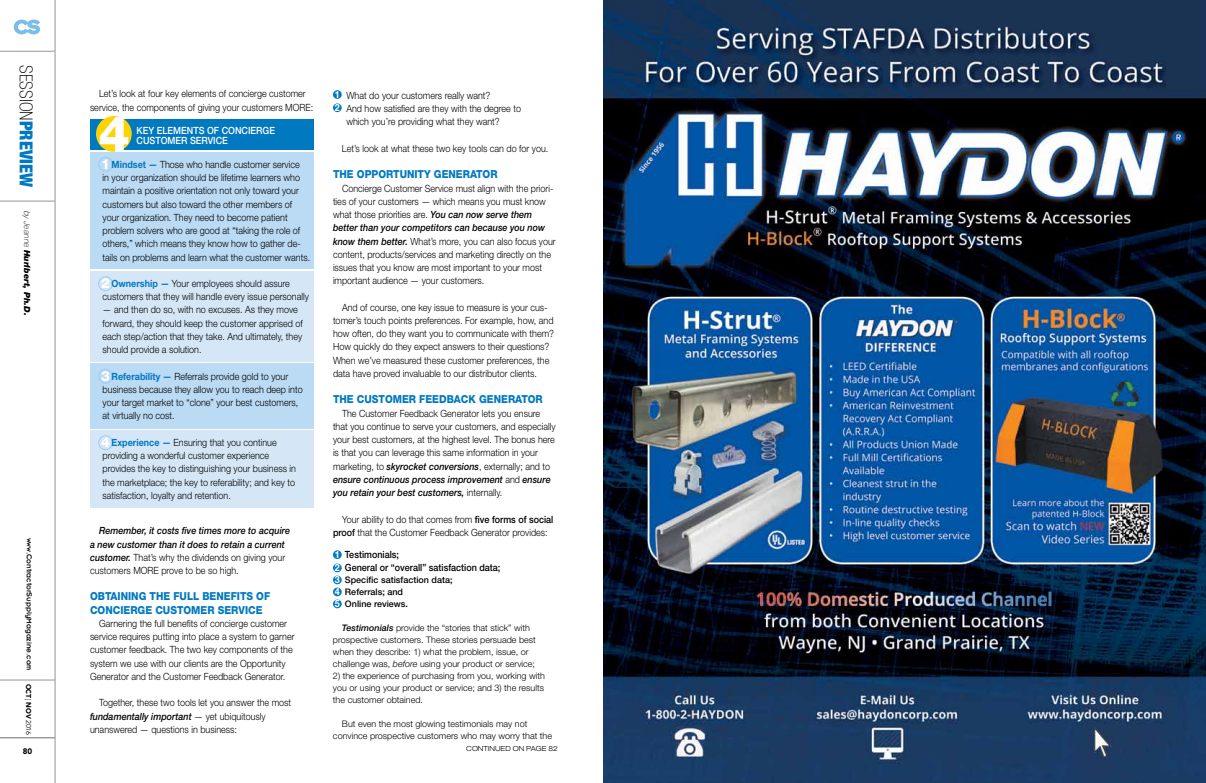
<style>
.page{position:relative;width:1206px;height:783px;background:#fff}
.page>*{position:absolute;margin:0;border:0;box-sizing:border-box;transform-origin:0 0}
.t1{font:800 50px "Helvetica Neue LT Std";color:#fff}
.t2{font:100 condensed 18px "Helvetica Neue LT Std";color:#000}
.t3{font:800 13.9px "Helvetica Neue LT Std";color:#fff}
.t4{font:800 11px/13.2px "Helvetica Neue LT Std";color:#0079c1;scale:.91 1}
.t5{font:300 9.9px/13.2px "Helvetica Neue LT Std";color:#000;scale:.91 1}
.t6{font:italic 500 9.9px/13.2px "Helvetica Neue LT Std";color:#000;scale:.91 1}
.t7{font:500 9.9px/13.2px "Helvetica Neue LT Std";color:#000;scale:.91 1}
.t8{font:500 9.9px "Helvetica Neue LT Std";color:#fff;scale:.91 1}
.t9{font:300 9px/12px "Helvetica Neue LT Std";color:#000}
.t10{font:500 9px/12px "Helvetica Neue LT Std";color:#000}
.t11{font:italic 900 8.5px "Helvetica Neue LT Std";color:#000}
.t12{font:8px "Insignia LT Std";color:#000}
.t13{font:900 8px "Avenir LT Std";color:#000}
.t14{font:300 expanded 7px "Helvetica Neue LT Std";color:#000}
.t15{font:900 7px "Avenir LT Std";color:#000}
.s1{font-weight:900;color:#0079c1}
.s2{font-weight:100}
.s3{font-weight:300}
.s4{font-weight:400}
.s5{font-weight:700;color:#0079c1}
.s6{font-weight:300;font-style:normal}
.s7{font-weight:500;font-style:italic}
.s8{font-weight:700;color:#fff}
.s9{font-weight:500}
.s10{font-weight:700;font-size:9.9px;color:#fff}
.s11{font-style:italic}
</style>
<div class="page">
<hr style="left:0;top:680px;width:55px;height:1px;background:#939598">
<hr style="left:0;top:51px;width:55px;height:1px;background:#939598">
<hr style="left:55px;top:0;width:1px;height:783px;background:#939598">
<hr style="left:0;top:738px;width:55px;height:1px;background:#939598">
<svg style="left:14px;top:20px;width:26px;height:14px"></svg>
<hr style="left:0;top:201px;width:55px;height:1px;background:#939598">
<div style="left:333px;top:90px;width:9px;height:9px;background:#0079c1;border-radius:50%"></div>
<div style="left:333px;top:103px;width:9px;height:9px;background:#0079c1;border-radius:50%"></div>
<div style="left:333px;top:550px;width:9px;height:9px;background:#0079c1;border-radius:50%"></div>
<div style="left:333px;top:564px;width:9px;height:8px;background:#0079c1;border-radius:50%"></div>
<div style="left:333px;top:576px;width:9px;height:8px;background:#0079c1;border-radius:50%"></div>
<div style="left:333px;top:588px;width:9px;height:8px;background:#0079c1;border-radius:50%"></div>
<div style="left:333px;top:600px;width:9px;height:8px;background:#0079c1;border-radius:50%"></div>
<img style="left:603px;top:0;width:603px;height:783px">
<div style="left:90px;top:119px;width:224px;height:31px;background:#0079c1"></div>
<div style="left:90px;top:152px;width:224px;height:117px;background:#bbdaf3"></div>
<div style="left:90px;top:364px;width:224px;height:65px;background:#bbdaf3"></div>
<div style="left:90px;top:271px;width:224px;height:91px;background:#d5e7f7"></div>
<div style="left:90px;top:431px;width:224px;height:77px;background:#d5e7f7"></div>
<div style="left:96px;top:116px;width:36px;height:36px;background:#fed303;border-radius:50%"></div>
<div style="left:98px;top:157px;width:15px;height:15px;border:1px solid #a1ceee;border-radius:50%"></div>
<div style="left:98px;top:276px;width:15px;height:15px;border:1px solid #a1ceee;border-radius:50%"></div>
<div style="left:98px;top:369px;width:15px;height:15px;border:1px solid #a1ceee;border-radius:50%"></div>
<div style="left:98px;top:435px;width:15px;height:15px;border:1px solid #a1ceee;border-radius:50%"></div>
<h2 class="t2" style="left:36px;top:65px;width:123px;rotate:90deg">session<span class="s1">preview</span></h2>
<p class="t11" style="left:32px;top:211px;width:107px;rotate:90deg"><span class="s2">by Jeanne</span> Hurlbert, Ph.D.</p>
<p class="t12" style="left:33px;top:538px;width:135px;rotate:90deg">www.ContractorSupplyMagazine.com</p>
<p class="t15" style="left:33px;top:684px;width:53px;rotate:90deg">Oct <span class="s3">|</span> Nov <span class="s4">2016</span></p>
<p class="t13" style="left:23px;top:746px;width:11px">80</p>
<p class="t5" style="left:90px;top:87px;width:247px;text-align:center">Let’s look at four key elements of concierge customer service, the components of giving your customers MORE:</p>
<h1 class="t1" style="left:99px;top:104px;width:33px">4</h1>
<p class="t8" style="left:137px;top:124px;width:154px">key elements of concierge</p>
<p class="t8" style="left:137px;top:134px;width:102px">customer service</p>
<h3 class="t3" style="left:101px;top:156px;width:10px">1</h3>
<p class="t5" style="left:103px;top:158px;width:230px;text-indent:9px"><span class="s5">Mindset —</span> Those who handle customer service<br>in your organization should be lifetime learners who maintain a positive orientation not only toward your customers but also toward the other members of your organization. They need to become patient problem solvers who are good at “taking the role of others,” which means they know how to gather de&shy;tails on problems and learn what the customer wants.</p>
<p class="t5" style="left:103px;top:277px;width:228px;text-indent:9px"><span class="s5">Ownership —</span> Your employees should assure customers that they will handle every issue personally</p>
<p class="t5" style="left:103px;top:303px;width:222px">— and then do so, with no excuses. As they move forward, they should keep the customer apprised of each step/action that they take. And ultimately, they should provide a solution.</p>
<p class="t5" style="left:103px;top:369px;width:222px;text-indent:9px"><span class="s5">Referability —</span> Referrals provide gold to your business because they allow you to reach deep into your target market to “clone” your best customers, at virtually no cost.</p>
<p class="t5" style="left:103px;top:435px;width:214px;text-indent:9px"><span class="s5">Experience —</span> Ensuring that you continue providing a wonderful customer experience provides the key to distinguishing your business in the marketplace; the key to referability; and key to satisfaction, loyalty and retention.</p>
<h3 class="t3" style="left:101px;top:275px;width:10px">2</h3>
<h3 class="t3" style="left:101px;top:368px;width:10px">3</h3>
<h3 class="t3" style="left:101px;top:434px;width:10px">4</h3>
<p class="t6" style="left:90px;top:524px;width:222px;text-indent:9px">Remember, it costs five times more to acquire a new customer than it does to retain a current customer. <span class="s6">That’s why the dividends on giving your customers MORE prove to be so high.</span></p>
<p class="t4" style="left:90px;top:590px;width:199px">OBTAINING THE FULL BENEFITS OF<br>CONCIERGE CUSTOMER SERVICE</p>
<p class="t5" style="left:90px;top:617px;width:226px;text-indent:9px">Garnering the full benefits of concierge customer service requires putting into place a system to garner customer feedback. The two key components of the system we use with our clients are the Opportunity Generator and the Customer Feedback Generator.</p>
<p class="t5" style="left:90px;top:696px;width:223px;text-indent:9px">Together, these two tools let you answer the most <span class="s7">fundamentally important</span> — yet ubiquitously unanswered — questions in business:</p>
<p class="t5" style="left:335px;top:89px;width:172px"><span class="s8">1</span> What do your customers really want?</p>
<p class="t5" style="left:335px;top:102px;width:206px"><span class="s8">2</span> And how satisfied are they with the degree to</p>
<p class="t5" style="left:346px;top:115px;width:170px">which you’re providing what they want?</p>
<p class="t5" style="left:342px;top:142px;width:228px">Let’s look at what these two key tools can do for you.</p>
<p class="t4" style="left:333px;top:168px;width:182px">THE OPPORTUNITY GENERATOR</p>
<p class="t5" style="left:333px;top:181px;width:246px;text-indent:9px">Concierge Customer Service must align with the priori&shy;ties of your customers — which means you must know what those priorities are. <span class="s7">You can now serve them better than your competitors can because you now know them better.</span> What’s more, you can also focus your content, products/services and marketing directly on the issues that you know are most important to your most important audience — your customers.</p>
<p class="t5" style="left:333px;top:300px;width:244px;text-indent:9px">And of course, one key issue to measure is your cus&shy;tomer’s touch points preferences. For example, how, and how often, do they want you to communicate with them?<br>How quickly do they expect answers to their questions?<br>When we’ve measured these customer preferences, the data have proved invaluable to our distributor clients.</p>
<p class="t4" style="left:333px;top:393px;width:232px">THE CUSTOMER FEEDBACK GENERATOR</p>
<p class="t5" style="left:333px;top:406px;width:246px;text-indent:9px">The Customer Feedback Generator lets you ensure that you continue to serve your customers, and especially your best customers, at the highest level. The bonus here is that you can leverage this same information in your marketing, to <span class="s7">skyrocket conversions</span>, externally; and to <span class="s7">ensure continuous process improvement</span> and <span class="s7">ensure you retain your best customers,</span> internally.</p>
<p class="t5" style="left:333px;top:512px;width:244px;text-indent:9px">Your ability to do that comes from <span class="s9">five forms of social proof</span> that the Customer Feedback Generator provides:</p>
<p class="t7" style="left:335px;top:548px;width:183px"><span class="s8">1</span> Testimonials;<br><span class="s8">2</span> General or “overall” satisfaction data;</p>
<p class="t10" style="left:335px;top:574px;width:119px"><span class="s10">3</span> Specific satisfaction data;<br><span class="s10">4</span> Referrals; and<br><span class="s10">5</span> Online reviews.</p>
<p class="t9" style="left:333px;top:622px;width:204px;text-indent:9px"><span class="s7">Testimonials</span> provide the “stories that stick” with prospective customers. These stories persuade best when they describe: 1) what the problem, issue, or challenge was, <span class="s11">before</span> using your product or service;</p>
<p class="t9" style="left:333px;top:670px;width:213px;text-align:justify">2) the experience of purchasing from you, working with you or using your product or service; and 3) the results the customer obtained.</p>
<p class="t9" style="left:333px;top:718px;width:221px;text-indent:9px">But even the most glowing testimonials may not convince prospective customers who may worry that the</p>
<p class="t14" style="left:466px;top:744px;width:93px">CONTINUED ON PAGE 82</p>
</div>
